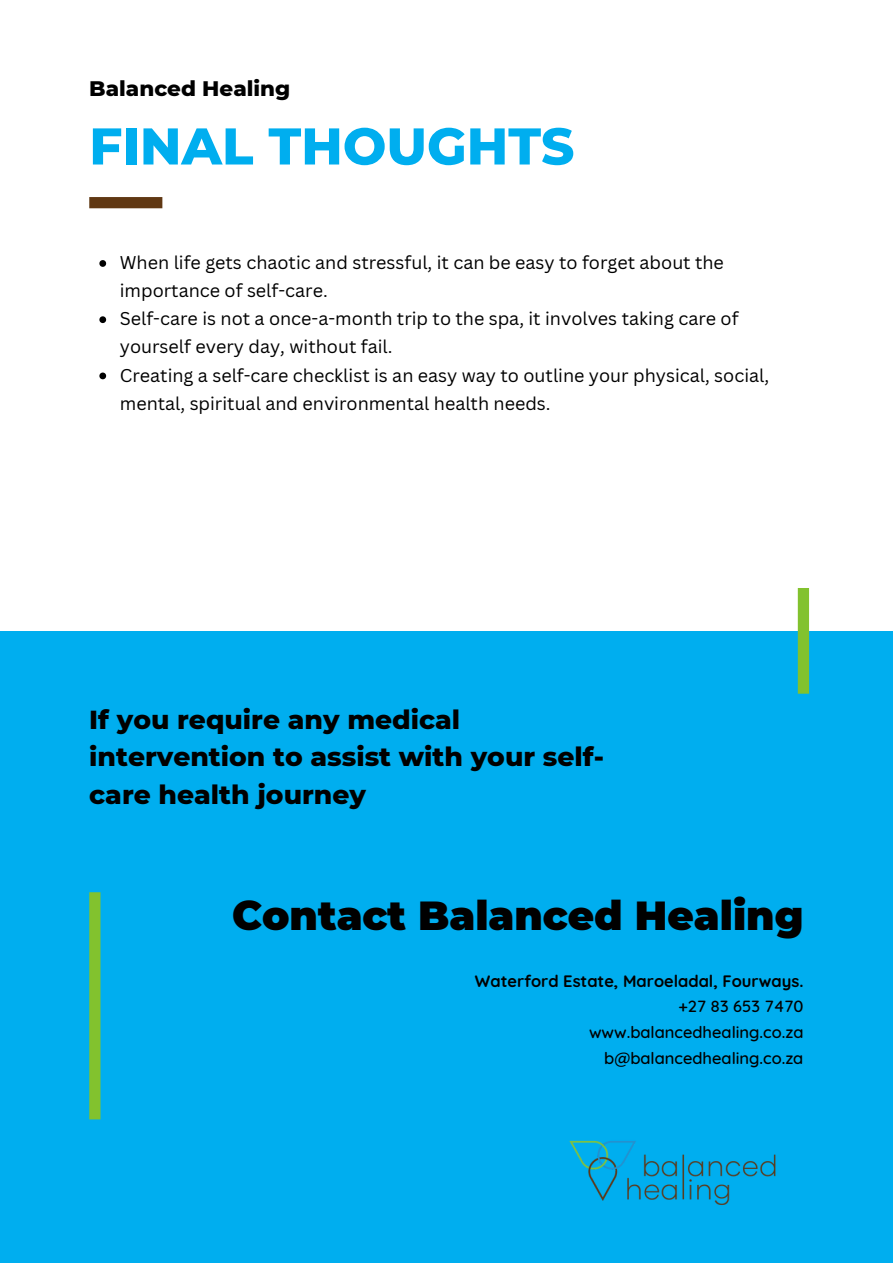
<style>
.page{position:relative;width:893px;height:1264px;background:#fff}
.page>*{position:absolute;margin:0;border:0;box-sizing:border-box;transform-origin:0 0}
.t1{font:800 51.6px "Montserrat";color:#00aeef}
.t2{font:900 40.5px "Montserrat";color:#000}
.t3{font:800 26.55px/37px "Montserrat";color:#000}
.t4{font:800 21.45px "Montserrat";color:#000}
.t5{font:18px/28px "Canva Sans";color:#000}
.t6{font:500 16.5px/25.8px "Quicksand";color:#000;text-align:right}
.t7{font:700 16.5px "Quicksand";color:#000}
</style>
<div class="page">
<div style="left:0;top:0;width:892px;height:1262px;background:#00aeef"></div>
<div style="left:0;top:0;width:892px;height:631px;background:#fff"></div>
<div style="left:89px;top:197px;width:73px;height:11px;background:#603813"></div>
<div style="left:89px;top:892px;width:11px;height:227px;background:#82c22e"></div>
<div style="left:797px;top:588px;width:12px;height:105px;background:#82c22e"></div>
<img style="left:569px;top:1140px;width:207px;height:65px">
<svg style="left:99px;top:260px;width:7px;height:7px"></svg>
<svg style="left:99px;top:316px;width:7px;height:7px"></svg>
<svg style="left:99px;top:372px;width:7px;height:7px"></svg>
<p class="t4" style="left:89px;top:75px;width:202px">Balanced Healing</p>
<h1 class="t1" style="left:89px;top:114px;width:486px">FINAL THOUGHTS</h1>
<p class="t5" style="left:120px;top:248px;width:650px">When life gets chaotic and stressful, it can be easy to forget about the importance of self-care.<br>Self-care is not a once-a-month trip to the spa, it involves taking care of yourself every day, without fail.<br>Creating a self-care checklist is an easy way to outline your physical, social, mental, spiritual and environmental health needs.</p>
<h3 class="t3" style="left:89px;top:701px;width:516px">If you require any medical intervention to assist with your self&shy;care health journey</h3>
<h2 class="t2" style="left:232px;top:890px;width:573px">Contact Balanced Healing</h2>
<p class="t7" style="left:475px;top:970px;width:330px">Waterford Estate, Maroeladal, Fourways.</p>
<p class="t6" style="left:589px;top:993px;width:216px">+27 83 653 7470 www.balancedhealing.co.za b@balancedhealing.co.za</p>
</div>
